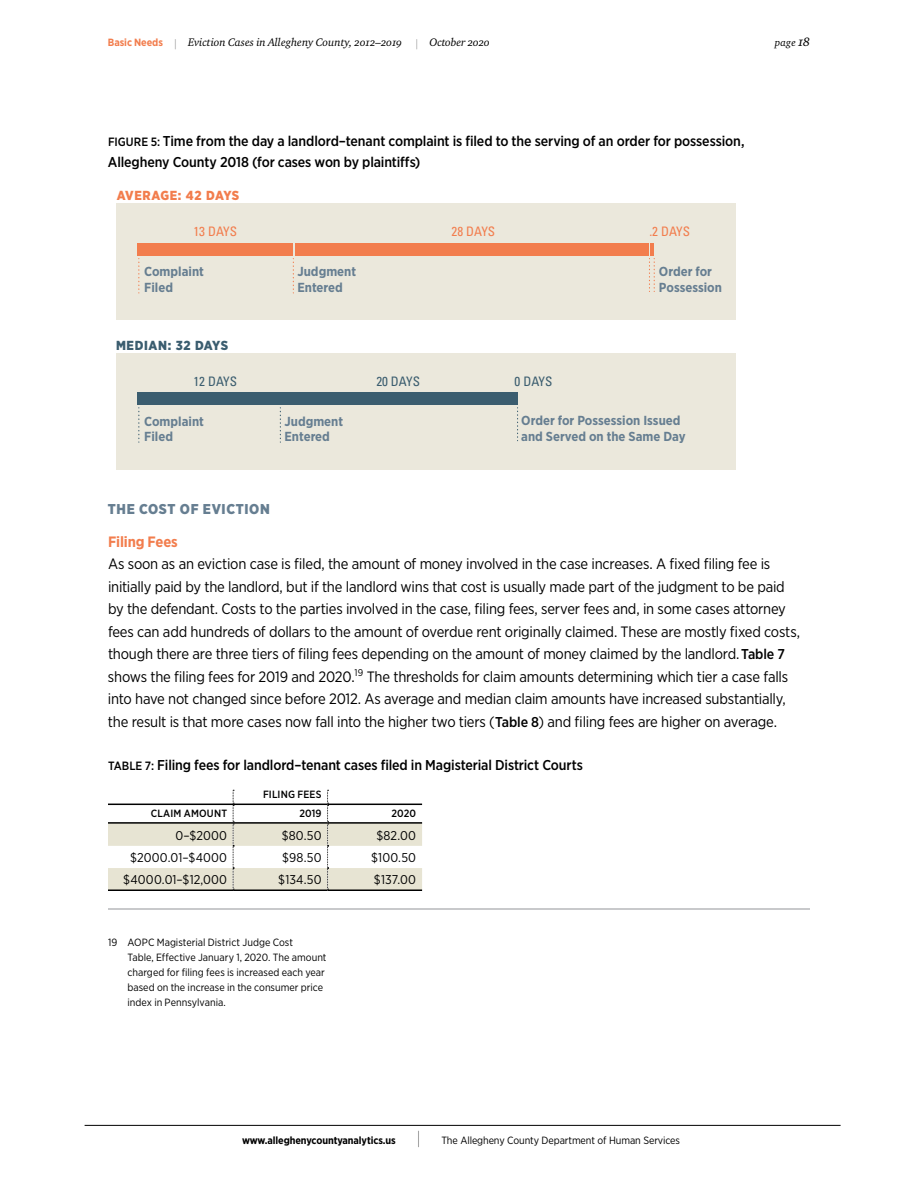
<style>
.page{position:relative;width:918px;height:1188px;background:#fff}
.page>*{position:absolute;margin:0;border:0;box-sizing:border-box;transform-origin:0 0}
.t1{font:15px/22.5px "Gotham Narrow";letter-spacing:-.015em;color:#000}
.t2{font:700 15px "Gotham Narrow";letter-spacing:-.01em;color:#f27d4d}
.t3{font:500 14.25px/21px "Gotham Narrow";letter-spacing:-.01em;color:#000}
.t4{font:900 14.25px "Gotham Narrow";letter-spacing:.045em;color:#667e91}
.t5{font:700 13.05px/15.8px "Gotham Narrow";color:#667e91}
.t6{font:condensed 13.05px "Univers";color:#f27d4d}
.t7{font:condensed 13.05px "Univers";color:#3b5d6f}
.t8{font:900 13.05px "Gotham Narrow";letter-spacing:.03em;color:#f27d4d}
.t9{font:900 13.05px "Gotham Narrow";letter-spacing:.05em;color:#3b5d6f}
.t10{font:12.75px "Gotham Narrow";letter-spacing:.01em;color:#000}
.t11{font:11.25px "Charter ITC Regu Ital OS";color:#000}
.t12{font:10.5px/15px "Gotham Narrow";letter-spacing:-.005em;color:#000}
.t13{font:700 10.5px "Gotham Narrow";letter-spacing:-.01em;color:#000}
.t14{font:500 10.5px "Gotham Narrow";letter-spacing:.015em;color:#000}
.t15{font:10.5px "Charter ITC Regu Ital OS";color:#000}
.s1{font-family:"Gotham Narrow";font-weight:700;font-size:10.5px;color:#f27d4d}
.s2{font-family:"Gotham Narrow";font-weight:100}
.s3{font-size:13.5px}
.s4{font-size:12px}
.s5{font-weight:500;font-size:14.25px}
.s6{font-weight:100;font-size:18px}
</style>
<div class="page">
<hr style="left:85px;top:1125px;width:756px;height:1px;background:#000">
<svg style="left:108px;top:790px;width:314px;height:99px"></svg>
<hr style="left:108px;top:804px;width:125px;height:1px;background:#000">
<hr style="left:233px;top:804px;width:95px;height:1px;background:#000">
<hr style="left:328px;top:804px;width:94px;height:1px;background:#000">
<hr style="left:108px;top:822px;width:125px;height:2px;background:#000">
<hr style="left:233px;top:822px;width:95px;height:2px;background:#000">
<hr style="left:328px;top:822px;width:94px;height:2px;background:#000">
<hr style="left:108px;top:889px;width:125px;height:2px;background:#000">
<hr style="left:233px;top:889px;width:95px;height:2px;background:#000">
<hr style="left:328px;top:889px;width:94px;height:2px;background:#000">
<div style="left:116px;top:203px;width:620px;height:116px;background:#ebe8dc"></div>
<div style="left:116px;top:354px;width:620px;height:116px;background:#ebe8dc"></div>
<div style="left:138px;top:244px;width:155px;height:12px;background:#f27d4d"></div>
<div style="left:295px;top:244px;width:354px;height:12px;background:#f27d4d"></div>
<svg style="left:138px;top:259px;width:1px;height:35px"></svg>
<svg style="left:293px;top:259px;width:1px;height:35px"></svg>
<svg style="left:649px;top:244px;width:6px;height:48px"></svg>
<div style="left:138px;top:393px;width:142px;height:12px;background:#3b5d6f"></div>
<div style="left:281px;top:393px;width:237px;height:12px;background:#3b5d6f"></div>
<svg style="left:138px;top:408px;width:1px;height:35px"></svg>
<svg style="left:280px;top:408px;width:1px;height:35px"></svg>
<svg style="left:517px;top:408px;width:1px;height:33px"></svg>
<hr style="left:108px;top:909px;width:702px;height:1px;background:#939598">
<p class="t11" style="left:108px;top:36px;width:384px"><span class="s1">Basic Needs</span> <span class="s2">|</span> Eviction Cases in Allegheny County, 2012–2019 <span class="s2">|</span> October 2020</p>
<p class="t15" style="left:775px;top:36px;width:37px">page <span class="s3">18</span></p>
<p class="t3" style="left:108px;top:131px;width:638px"><span class="s4">FIGURE 5:</span> Time from the day a landlord–tenant complaint is filed to the serving of an order for possession,<br>Allegheny County 2018 (for cases won by plaintiffs)</p>
<p class="t8" style="left:117px;top:186px;width:124px">AVERAGE: 42 DAYS</p>
<p class="t6" style="left:193px;top:224px;width:45px">13 DAYS</p>
<p class="t6" style="left:452px;top:224px;width:45px">28 DAYS</p>
<p class="t6" style="left:649px;top:224px;width:42px">.2 DAYS</p>
<p class="t5" style="left:144px;top:264px;width:61px">Complaint<br>Filed</p>
<p class="t5" style="left:297px;top:264px;width:60px">Judgment<br>Entered</p>
<p class="t5" style="left:659px;top:264px;width:65px">Order for<br>Possession</p>
<p class="t9" style="left:116px;top:337px;width:114px">MEDIAN: 32 DAYS</p>
<p class="t7" style="left:193px;top:373px;width:45px">12 DAYS</p>
<p class="t7" style="left:376px;top:373px;width:45px">20 DAYS</p>
<p class="t7" style="left:515px;top:373px;width:39px">0 DAYS</p>
<p class="t5" style="left:144px;top:413px;width:61px">Complaint<br>Filed</p>
<p class="t5" style="left:285px;top:413px;width:60px">Judgment<br>Entered</p>
<p class="t5" style="left:521px;top:413px;width:166px">Order for Possession Issued and Served on the Same Day</p>
<p class="t4" style="left:108px;top:499px;width:163px">THE COST OF EVICTION</p>
<p class="t2" style="left:108px;top:532px;width:71px">Filing Fees</p>
<p class="t1" style="left:108px;top:553px;width:694px">As soon as an eviction case is filed, the amount of money involved in the case increases. A fixed filing fee is initially paid by the landlord, but if the landlord wins that cost is usually made part of the judgment to be paid by the defendant. Costs to the parties involved in the case, filing fees, server fees and, in some cases attorney fees can add hundreds of dollars to the amount of overdue rent originally claimed. These are mostly fixed costs, though there are three tiers of filing fees depending on the amount of money claimed by the landlord.<span class="s5">Table 7 </span>shows the filing fees for 2019 and 2020.<sup>19</sup> The thresholds for claim amounts determining which tier a case falls into have not changed since before 2012. As average and median claim amounts have increased substantially, the result is that more cases now fall into the higher two tiers (<span class="s5">Table 8</span>) and filing fees are higher on average.</p>
<p class="t3" style="left:108px;top:755px;width:476px"><span class="s4">TABLE 7:</span> Filing fees for landlord–tenant cases filed in Magisterial District Courts</p>
<p class="t14" style="left:263px;top:788px;width:60px">FILING FEES</p>
<p class="t14" style="left:151px;top:807px;width:78px">CLAIM AMOUNT</p>
<p class="t14" style="left:299px;top:807px;width:24px">2019</p>
<p class="t14" style="left:392px;top:807px;width:26px">2020</p>
<p class="t10" style="left:176px;top:828px;width:53px">0–$2000</p>
<p class="t10" style="left:282px;top:828px;width:41px">$80.50</p>
<p class="t10" style="left:376px;top:828px;width:41px">$82.00</p>
<p class="t10" style="left:130px;top:850px;width:98px">$2000.01–$4000</p>
<p class="t10" style="left:282px;top:850px;width:41px">$98.50</p>
<p class="t10" style="left:371px;top:850px;width:47px">$100.50</p>
<p class="t10" style="left:123px;top:872px;width:105px">$4000.01–$12,000</p>
<p class="t10" style="left:278px;top:872px;width:45px">$134.50</p>
<p class="t10" style="left:374px;top:872px;width:44px">$137.00</p>
<p class="t12" style="left:127px;top:935px;width:201px;text-indent:-19px">19 AOPC Magisterial District Judge Cost<br>Table, Effective January 1, 2020. The amount charged for filing fees is increased each year based on the increase in the consumer price index in Pennsylvania.</p>
<p class="t13" style="left:242px;top:1133px;width:180px">www.alleghenycountyanalytics.us <span class="s6">|</span></p>
<p class="t12" style="left:441px;top:1133px;width:240px">The Allegheny County Department of Human Services</p>
</div>
